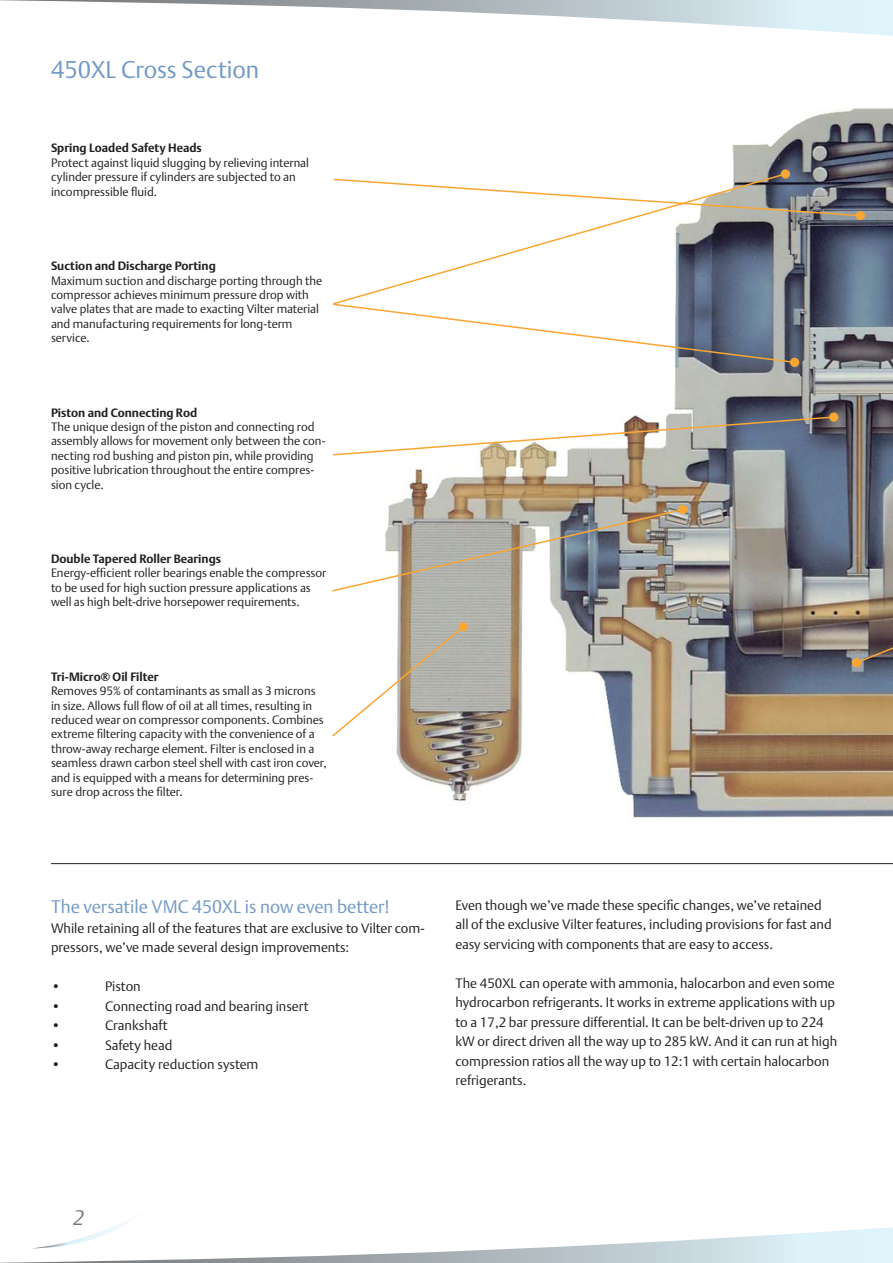
<style>
.page{position:relative;width:893px;height:1263px;background:#fff}
.page>*{position:absolute;margin:0;border:0;box-sizing:border-box;transform-origin:0 0}
.t1{font:24px "DTL Argo T Light";color:#7299c6}
.t2{font:italic 21px "DTL Argo T Light";color:#77787b}
.t3{font:18px "DTL Argo T Light";color:#7299c6}
.t4{font:13.5px/19.5px "DTL Argo T Light";color:#231f20}
.t5{font:12px/14.4px "DTL Argo T Light";color:#231f20}
.t6{font:700 12px "DTL Argo T";color:#231f20}
</style>
<div class="page">
<img style="left:388px;top:117px;width:505px;height:702px">
<svg style="left:0;top:1227px;width:893px;height:36px"></svg>
<hr style="left:51px;top:863px;width:842px;height:1px;background:#231f20">
<svg style="left:0;top:0;width:893px;height:117px"></svg>
<svg style="left:31px;top:1220px;width:118px;height:28px"></svg>
<div style="left:856px;top:211px;width:9px;height:9px;background:#faa633;border-radius:50%"></div>
<svg style="left:787px;top:178px;width:75px;height:39px;background:#6a6c74"></svg>
<div style="left:781px;top:169px;width:9px;height:10px;background:#faa633;border-radius:50%"></div>
<div style="left:790px;top:358px;width:9px;height:9px;background:#faa633;border-radius:50%"></div>
<svg style="left:333px;top:172px;width:454px;height:131px"></svg>
<svg style="left:333px;top:303px;width:463px;height:61px"></svg>
<svg style="left:829px;top:412px;width:9px;height:10px"></svg>
<svg style="left:332px;top:415px;width:503px;height:41px"></svg>
<div style="left:678px;top:505px;width:9px;height:9px;background:#faa633;border-radius:50%"></div>
<img style="left:332px;top:508px;width:353px;height:85px">
<div style="left:459px;top:622px;width:9px;height:9px;background:#faa633;border-radius:50%"></div>
<svg style="left:332px;top:625px;width:133px;height:113px"></svg>
<div style="left:852px;top:658px;width:9px;height:9px;background:#faa633;border-radius:50%"></div>
<img style="left:855px;top:427px;width:38px;height:238px">
<h1 class="t1" style="left:51px;top:59px;width:210px">450XL Cross Section</h1>
<p class="t6" style="left:51px;top:143px;width:152px">Spring Loaded Safety Heads</p>
<p class="t5" style="left:51px;top:156px;width:260px">Protect against liquid slugging by relieving internal cylinder pressure if cylinders are subjected to an incompressible fluid.</p>
<p class="t6" style="left:51px;top:261px;width:166px">Suction and Discharge Porting</p>
<p class="t5" style="left:51px;top:274px;width:273px">Maximum suction and discharge porting through the compressor achieves minimum pressure drop with valve plates that are made to exacting Vilter material and manufacturing requirements for long-term service.</p>
<p class="t6" style="left:51px;top:407px;width:148px">Piston and Connecting Rod</p>
<p class="t5" style="left:51px;top:420px;width:276px">The unique design of the piston and connecting rod assembly allows for movement only between the con&shy;necting rod bushing and piston pin, while providing positive lubrication throughout the entire compres&shy;sion cycle.</p>
<p class="t6" style="left:51px;top:554px;width:172px">Double Tapered Roller Bearings</p>
<p class="t5" style="left:51px;top:567px;width:277px">Energy-efficient roller bearings enable the compressor to be used for high suction pressure applications as well as high belt-drive horsepower requirements.</p>
<p class="t6" style="left:51px;top:671px;width:109px">Tri-Micro® Oil Filter</p>
<p class="t5" style="left:51px;top:685px;width:277px">Removes 95% of contaminants as small as 3 microns in size. Allows full flow of oil at all times, resulting in reduced wear on compressor components. Combines extreme filtering capacity with the convenience of a throw-away recharge element. Filter is enclosed in a seamless drawn carbon steel shell with cast iron cover, and is equipped with a means for determining pres&shy;sure drop across the filter.</p>
<h3 class="t3" style="left:51px;top:899px;width:340px">The versatile VMC 450XL is now even better!</h3>
<p class="t4" style="left:51px;top:919px;width:375px">While retaining all of the features that are exclusive to Vilter com&shy;pressors, we’ve made several design improvements:</p>
<p class="t4" style="left:51px;top:978px;width:11px">•</p>
<p class="t4" style="left:105px;top:978px;width:37px">Piston</p>
<p class="t4" style="left:51px;top:997px;width:11px">•</p>
<p class="t4" style="left:105px;top:997px;width:205px">Connecting road and bearing insert</p>
<p class="t4" style="left:51px;top:1017px;width:11px">•</p>
<p class="t4" style="left:105px;top:1017px;width:64px">Crankshaft</p>
<p class="t4" style="left:51px;top:1036px;width:11px">•</p>
<p class="t4" style="left:105px;top:1036px;width:69px">Safety head</p>
<p class="t4" style="left:51px;top:1056px;width:11px">•</p>
<p class="t4" style="left:105px;top:1056px;width:155px">Capacity reduction system</p>
<p class="t4" style="left:455px;top:896px;width:378px">Even though we’ve made these specific changes, we’ve retained all of the exclusive Vilter features, including provisions for fast and easy servicing with components that are easy to access.</p>
<p class="t4" style="left:455px;top:974px;width:383px">The 450XL can operate with ammonia, halocarbon and even some hydrocarbon refrigerants. It works in extreme applications with up to a 17,2 bar pressure differential. It can be belt-driven up to 224 kW or direct driven all the way up to 285 kW. And it can run at high compression ratios all the way up to 12:1 with certain halocarbon refrigerants.</p>
<h2 class="t2" style="left:73px;top:1209px;width:13px">2</h2>
</div>
